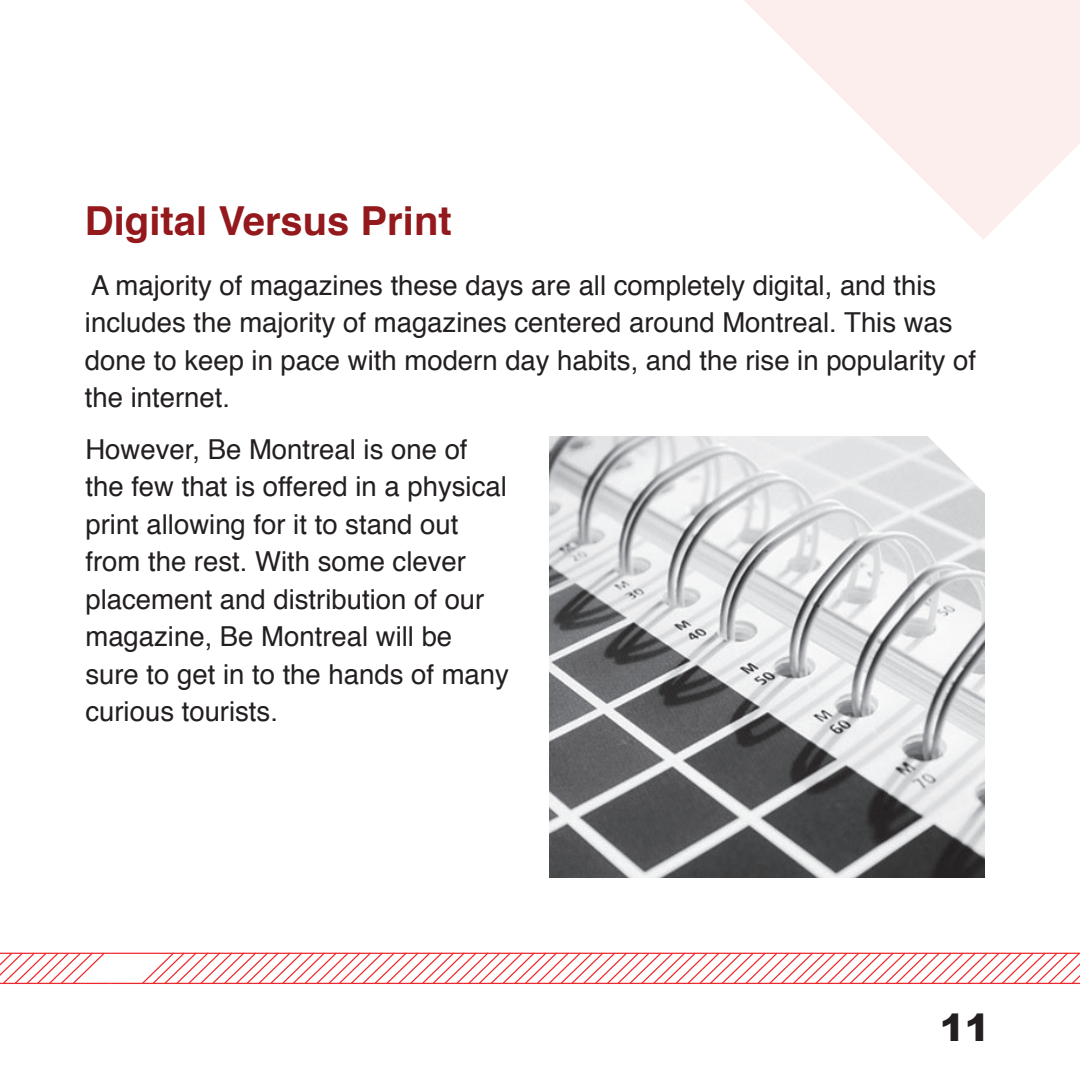
<style>
.page{position:relative;width:1080px;height:1080px;background:#fff}
.page>*{position:absolute;margin:0;border:0;box-sizing:border-box;transform-origin:0 0}
.Subtitle{font:700 40px "Helvetica";color:#93191d}
.t1{font:900 37.5px "Arial";color:#231f20}
.Body{font:27.5px/37.5px "Helvetica";color:#231f20}
</style>
<div class="page">
<svg style="left:744px;top:0;width:336px;height:240px;fill:#fdeeee"></svg>
<img style="left:550px;top:437px;width:435px;height:441px">
<hr style="left:0;top:953px;width:110px;height:1px;background:#ee292d">
<hr style="left:0;top:983px;width:110px;height:1px;background:#ee292d">
<svg style="left:0;top:952px;width:106px;height:33px"></svg>
<hr style="left:110px;top:953px;width:970px;height:1px;background:#ee292d">
<hr style="left:110px;top:983px;width:970px;height:1px;background:#ee292d">
<svg style="left:141px;top:952px;width:939px;height:33px"></svg>
<svg style="left:918px;top:436px;width:67px;height:97px"></svg>
<p class="Subtitle" style="left:85px;top:189px;width:368px">Digital Versus Print</p>
<p class="Body" style="left:85px;top:267px;width:893px">A majority of magazines these days are all completely digital, and this includes the majority of magazines centered around Montreal. This was done to keep in pace with modern day habits, and the rise in popularity of the internet.</p>
<p class="Body" style="left:85px;top:431px;width:425px">However, Be Montreal is one of the few that is offered in a physical print allowing for it to stand out from the rest. With some clever placement and distribution of our magazine, Be Montreal will be sure to get in to the hands of many curious tourists.</p>
<h2 class="t1" style="left:940px;top:1000px;width:52px">11</h2>
</div>
